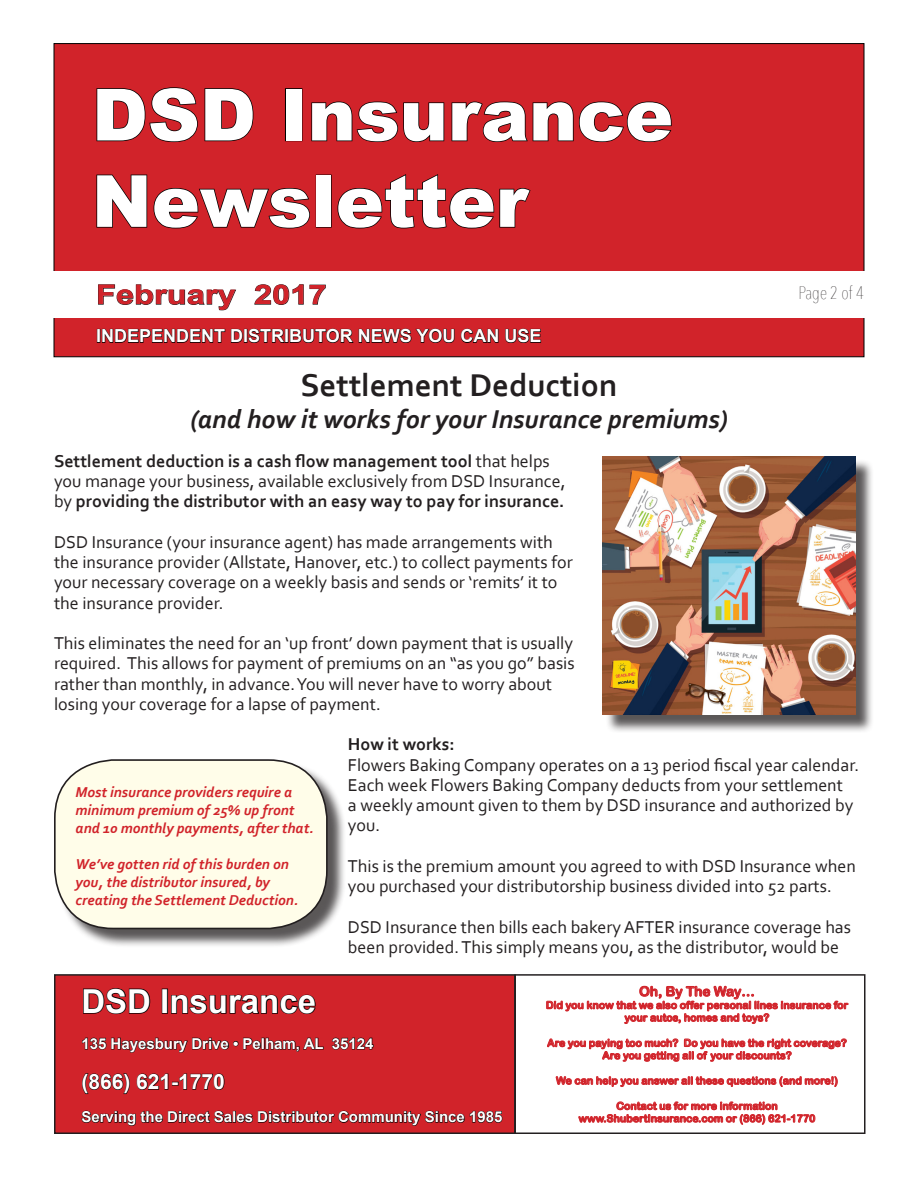
<style>
.page{position:relative;width:918px;height:1188px;background:#fff}
.page>*{position:absolute;margin:0;border:0;box-sizing:border-box;transform-origin:0 0}
.t1{font:900 72px/86.4px "Arial";color:#fff}
.t2{font:700 33px "Corbel";color:#231f20}
.t3{font:700 33px "Arial";color:#fff}
.t4{font:italic 700 27px "Corbel";color:#231f20}
.t5{font:700 27px "Arial";color:#d1232a;scale:1.21 1}
.t6{font:700 21px "Arial";color:#fff}
.t7{font:18px/20.2px "Corbel";color:#231f20}
.t8{font:700 18px/20.2px "Corbel";color:#231f20}
.t9{font:700 18px "Arial";color:#fff}
.t10{font:200 18px "Avenir Next Condensed";color:#231f20}
.t11{font:italic 700 15px/18px "Corbel";color:#d1232a}
.t12{font:700 15px "Arial";color:#fff}
.t13{font:13.5px "Arial Rounded MT Bold";letter-spacing:-.005em;color:#d1232a}
.t14{font:10.5px/12.6px "Arial Rounded MT Bold";color:#d1232a;text-align:center}
.s1{font-weight:400}
</style>
<div class="page">
<div style="left:54px;top:43px;width:810px;height:314px;background:#d1232a;border:1px solid #000"></div>
<div style="left:31px;top:271px;width:858px;height:47px;background:#fff"></div>
<svg style="left:98px;top:284px;width:138px;height:27px"></svg>
<svg style="left:254px;top:284px;width:72px;height:21px"></svg>
<div style="left:97px;top:329px;width:3px;height:14px;border:1px solid #000"></div>
<svg style="left:102px;top:328px;width:353px;height:15px"></svg>
<svg style="left:461px;top:328px;width:38px;height:15px"></svg>
<svg style="left:505px;top:328px;width:36px;height:15px"></svg>
<svg style="left:96px;top:87px;width:158px;height:56px"></svg>
<div style="left:285px;top:88px;width:17px;height:53px;border:2px solid #000"></div>
<svg style="left:311px;top:101px;width:134px;height:42px"></svg>
<svg style="left:451px;top:101px;width:221px;height:42px"></svg>
<svg style="left:96px;top:174px;width:214px;height:55px"></svg>
<div style="left:316px;top:175px;width:16px;height:53px;border:2px solid #000"></div>
<svg style="left:337px;top:174px;width:194px;height:55px"></svg>
<div style="left:55px;top:975px;width:460px;height:158px;background:#d1232a"></div>
<div style="left:54px;top:974px;width:462px;height:160px;border:2px solid #231f20"></div>
<svg style="left:83px;top:988px;width:68px;height:27px"></svg>
<div style="left:162px;top:989px;width:6px;height:25px;border:2px solid #000"></div>
<svg style="left:171px;top:994px;width:145px;height:21px"></svg>
<svg style="left:82px;top:1037px;width:242px;height:16px"></svg>
<svg style="left:332px;top:1037px;width:42px;height:13px"></svg>
<svg style="left:82px;top:1073px;width:48px;height:22px"></svg>
<svg style="left:136px;top:1073px;width:89px;height:17px"></svg>
<svg style="left:81px;top:1110px;width:422px;height:16px"></svg>
<svg style="left:546px;top:985px;width:303px;height:39px"></svg>
<svg style="left:547px;top:1038px;width:300px;height:87px"></svg>
<div style="left:514px;top:974px;width:352px;height:160px;border:2px solid #231f20"></div>
<div style="left:605px;top:459px;width:269px;height:274px;background:#231f20;opacity:.75"></div>
<img style="left:603px;top:456px;width:252px;height:259px">
<div style="left:56px;top:761px;width:290px;height:187px;background:#231f20;opacity:.75"></div>
<div style="left:55px;top:760px;width:272px;height:169px;background:#fffde9;border-radius:58px"></div>
<div style="left:54px;top:759px;width:274px;height:170px;border:2px solid #231f20;border-radius:58px"></div>
<h1 class="t1" style="left:92px;top:69px;width:583px">DSD Insurance<br>Newsletter</h1>
<h3 class="t5" style="left:96px;top:277px;width:192px">February 2017</h3>
<p class="t9" style="left:96px;top:324px;width:447px">INDEPENDENT DISTRIBUTOR NEWS YOU CAN USE</p>
<p class="t2" style="left:301px;top:365px;width:318px">Settlement Deduction</p>
<p class="t4" style="left:190px;top:403px;width:539px">(and how it works for your Insurance premiums)</p>
<p class="t10" style="left:798px;top:282px;width:67px">Page 2 of 4</p>
<p class="t8" style="left:54px;top:450px;width:513px">Settlement deduction is a cash flow management tool <span class="s1">that helps you manage your business, available exclusively from DSD Insurance, by</span> providing the distributor with an easy way to pay for insurance.</p>
<p class="t7" style="left:54px;top:531px;width:520px">DSD Insurance (your insurance agent) has made arrangements with the insurance provider (Allstate, Hanover, etc.) to collect payments for your necessary coverage on a weekly basis and sends or ‘remits’ it to the insurance provider.</p>
<p class="t7" style="left:54px;top:633px;width:522px">This eliminates the need for an ‘up front’ down payment that is usually required. This allows for payment of premiums on an “as you go” basis rather than monthly, in advance. You will never have to worry about losing your coverage for a lapse of payment.</p>
<p class="t8" style="left:348px;top:734px;width:108px">How it works:</p>
<p class="t7" style="left:348px;top:754px;width:513px">Flowers Baking Company operates on a 13 period fiscal year calendar.<br>Each week Flowers Baking Company deducts from your settlement<br>a weekly amount given to them by DSD insurance and authorized by you.</p>
<p class="t7" style="left:348px;top:855px;width:509px">This is the premium amount you agreed to with DSD Insurance when you purchased your distributorship business divided into 52 parts.</p>
<p class="t7" style="left:348px;top:916px;width:505px">DSD Insurance then bills each bakery AFTER insurance coverage has been provided. This simply means you, as the distributor, would be</p>
<p class="t11" style="left:76px;top:782px;width:218px">Most insurance providers require a</p>
<p class="t11" style="left:76px;top:800px;width:240px">minimum premium of 25% up front and 10 monthly payments, after that.</p>
<p class="t11" style="left:76px;top:854px;width:215px">We’ve gotten rid of this burden on</p>
<p class="t11" style="left:76px;top:872px;width:196px">you, the distributor insured, by</p>
<p class="t11" style="left:76px;top:890px;width:224px">creating the Settlement Deduction.</p>
<h2 class="t3" style="left:81px;top:980px;width:236px">DSD Insurance</h2>
<p class="t12" style="left:81px;top:1034px;width:294px">135 Hayesbury Drive • Pelham, AL 35124</p>
<p class="t6" style="left:81px;top:1068px;width:145px">(866) 621-1770</p>
<p class="t12" style="left:81px;top:1107px;width:422px">Serving the Direct Sales Distributor Community Since 1985</p>
<p class="t13" style="left:639px;top:983px;width:117px">Oh, By The Way…</p>
<p class="t14" style="left:546px;top:999px;width:304px">Did you know that we also offer personal lines insurance for your autos, homes and toys?</p>
<p class="t14" style="left:547px;top:1036px;width:301px">Are you paying too much? Do you have the right coverage?<br>Are you getting all of your discounts?</p>
<p class="t14" style="left:556px;top:1074px;width:283px">We can help you answer all these questions (and more!)</p>
<p class="t14" style="left:579px;top:1099px;width:238px">Contact us for more information www.ShubertInsurance.com or (866) 621-1770</p>
</div>
